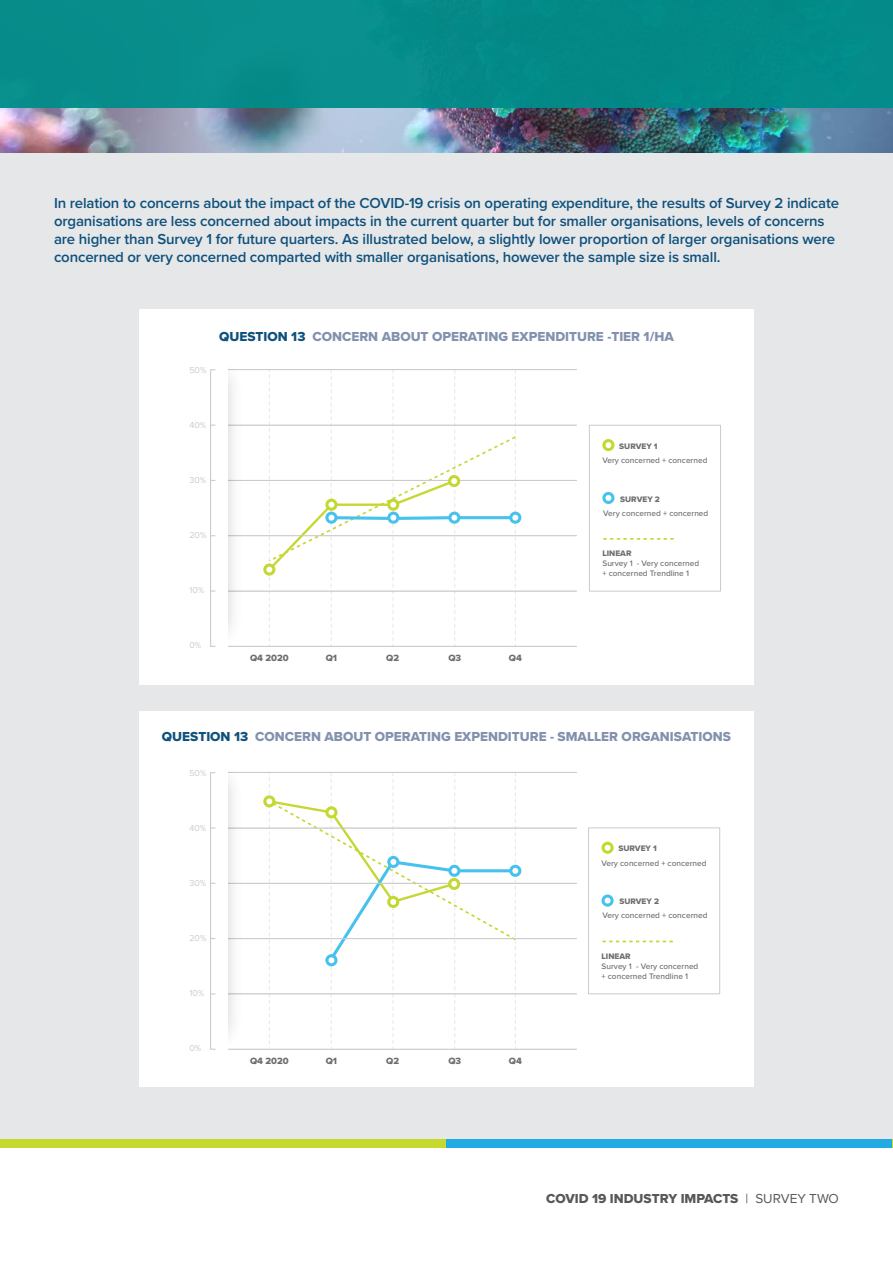
<style>
.page{position:relative;width:893px;height:1263px;background:#fff}
.page>*{position:absolute;margin:0;border:0;box-sizing:border-box;transform-origin:0 0}
.t1{font:600 15px/18px "Proxima Nova";letter-spacing:-.01em;color:#0f517c}
.t2{font:13.5px "Proxima Nova Extrabld";color:#8291ae}
.t3{font:13.5px "Proxima Nova Extrabld";color:#57585a}
.t4{font:9.45px "Proxima Nova Extrabld";color:#6c6d70}
.t5{font:8.85px "Proxima Nova";color:#cbcbcb}
.t6{font:500 8.25px/14.1px "Proxima Nova";color:#6c6d70}
.s1{color:#0f517c}
.s2{font-family:"Proxima Nova Extrabld";font-weight:400}
.s3{font-family:"Proxima Nova"}
</style>
<div class="page">
<div style="left:0;top:153px;width:892px;height:986px;background:#e6e7e9"></div>
<img style="left:0;top:0;width:893px;height:153px">
<div style="left:139px;top:309px;width:614px;height:375px;background:#fff"></div>
<hr style="left:219px;top:425px;width:357px;height:1px;background:#cbcbcb">
<hr style="left:219px;top:369px;width:357px;height:1px;background:#cbcbcb">
<hr style="left:219px;top:480px;width:357px;height:1px;background:#cbcbcb">
<hr style="left:219px;top:535px;width:357px;height:1px;background:#cbcbcb">
<hr style="left:219px;top:590px;width:357px;height:2px;background:#cbcbcb">
<hr style="left:219px;top:646px;width:357px;height:1px;background:#cbcbcb">
<img style="left:215px;top:370px;width:35px;height:277px">
<div style="left:139px;top:358px;width:89px;height:288px;background:#fff"></div>
<hr style="left:210px;top:370px;width:1px;height:277px;background:#cbcbcb">
<svg style="left:263px;top:370px;width:258px;height:276px"></svg>
<svg style="left:602px;top:492px;width:12px;height:12px"></svg>
<svg style="left:602px;top:439px;width:12px;height:12px"></svg>
<svg style="left:603px;top:538px;width:71px;height:2px"></svg>
<div style="left:589px;top:425px;width:132px;height:167px;border:1px solid #cbcbcb"></div>
<div style="left:139px;top:712px;width:614px;height:375px;background:#fff"></div>
<hr style="left:219px;top:827px;width:357px;height:1px;background:#cbcbcb">
<hr style="left:219px;top:772px;width:357px;height:1px;background:#cbcbcb">
<hr style="left:219px;top:883px;width:357px;height:1px;background:#cbcbcb">
<hr style="left:219px;top:938px;width:357px;height:1px;background:#cbcbcb">
<hr style="left:219px;top:993px;width:357px;height:1px;background:#cbcbcb">
<hr style="left:219px;top:1049px;width:357px;height:1px;background:#cbcbcb">
<img style="left:215px;top:779px;width:35px;height:271px">
<div style="left:139px;top:761px;width:89px;height:288px;background:#fff"></div>
<hr style="left:210px;top:772px;width:1px;height:278px;background:#cbcbcb">
<svg style="left:263px;top:773px;width:258px;height:276px"></svg>
<svg style="left:601px;top:894px;width:13px;height:13px"></svg>
<svg style="left:601px;top:842px;width:13px;height:12px"></svg>
<svg style="left:602px;top:941px;width:71px;height:1px"></svg>
<div style="left:588px;top:827px;width:132px;height:167px;border:1px solid #cbcbcb"></div>
<div style="left:0;top:1139px;width:893px;height:8px;background:#c6d92f"></div>
<div style="left:446px;top:1139px;width:446px;height:8px;background:#22abe2"></div>
<div style="left:0;top:0;width:892px;height:107px;background:#008d8a"></div>
<p class="t1" style="left:54px;top:194px;width:787px">In relation to concerns about the impact of the COVID-19 crisis on operating expenditure, the results of Survey 2 indicate organisations are less concerned about impacts in the current quarter but for smaller organisations, levels of concerns are higher than Survey 1 for future quarters. As illustrated below, a slightly lower proportion of larger organisations were concerned or very concerned comparted with smaller organisations, however the sample size is small.</p>
<p class="t5" style="left:189px;top:365px;width:19px">50%</p>
<p class="t2" style="left:219px;top:326px;width:456px"><span class="s1">QUESTION 13</span> CONCERN ABOUT OPERATING EXPENDITURE -TIER 1/HA</p>
<p class="t5" style="left:189px;top:420px;width:18px">40%</p>
<p class="t5" style="left:189px;top:475px;width:18px">30%</p>
<p class="t5" style="left:189px;top:530px;width:19px">20%</p>
<p class="t5" style="left:189px;top:585px;width:16px">10%</p>
<p class="t6" style="left:602px;top:439px;width:107px;text-indent:17px"><span class="s2">SURVEY 1<br></span>Very concerned + concerned</p>
<p class="t6" style="left:603px;top:491px;width:107px;text-indent:17px"><span class="s2">SURVEY 2<br></span>Very concerned + concerned</p>
<p class="t6" style="left:602px;top:548px;width:98px;line-height:9.9px"><span class="s2">LINEAR<br></span>Survey 1 - Very concerned + concerned Trendline 1</p>
<p class="t5" style="left:189px;top:640px;width:13px">0%</p>
<p class="t4" style="left:250px;top:651px;width:40px">Q4 2020</p>
<p class="t4" style="left:326px;top:651px;width:13px">Q1</p>
<p class="t4" style="left:386px;top:651px;width:14px">Q2</p>
<p class="t4" style="left:448px;top:651px;width:14px">Q3</p>
<p class="t4" style="left:509px;top:651px;width:15px">Q4</p>
<p class="t2" style="left:162px;top:727px;width:570px"><span class="s1">QUESTION 13</span> CONCERN ABOUT OPERATING EXPENDITURE - SMALLER ORGANISATIONS</p>
<p class="t5" style="left:189px;top:768px;width:19px">50%</p>
<p class="t5" style="left:189px;top:823px;width:18px">40%</p>
<p class="t5" style="left:189px;top:878px;width:18px">30%</p>
<p class="t5" style="left:189px;top:933px;width:19px">20%</p>
<p class="t5" style="left:189px;top:988px;width:16px">10%</p>
<p class="t5" style="left:189px;top:1043px;width:13px">0%</p>
<p class="t4" style="left:250px;top:1054px;width:40px">Q4 2020</p>
<p class="t4" style="left:326px;top:1054px;width:13px">Q1</p>
<p class="t4" style="left:386px;top:1054px;width:14px">Q2</p>
<p class="t4" style="left:448px;top:1054px;width:14px">Q3</p>
<p class="t4" style="left:509px;top:1054px;width:15px">Q4</p>
<p class="t6" style="left:601px;top:841px;width:107px;text-indent:17px"><span class="s2">SURVEY 1<br></span>Very concerned + concerned</p>
<p class="t6" style="left:602px;top:894px;width:107px;text-indent:17px"><span class="s2">SURVEY 2<br></span>Very concerned + concerned</p>
<p class="t6" style="left:602px;top:951px;width:98px;line-height:9.9px"><span class="s2">LINEAR<br></span>Survey 1 - Very concerned + concerned Trendline 1</p>
<p class="t3" style="left:546px;top:1188px;width:294px">COVID 19 INDUSTRY IMPACTS <span class="s3">| SURVEY TWO</span></p>
</div>
